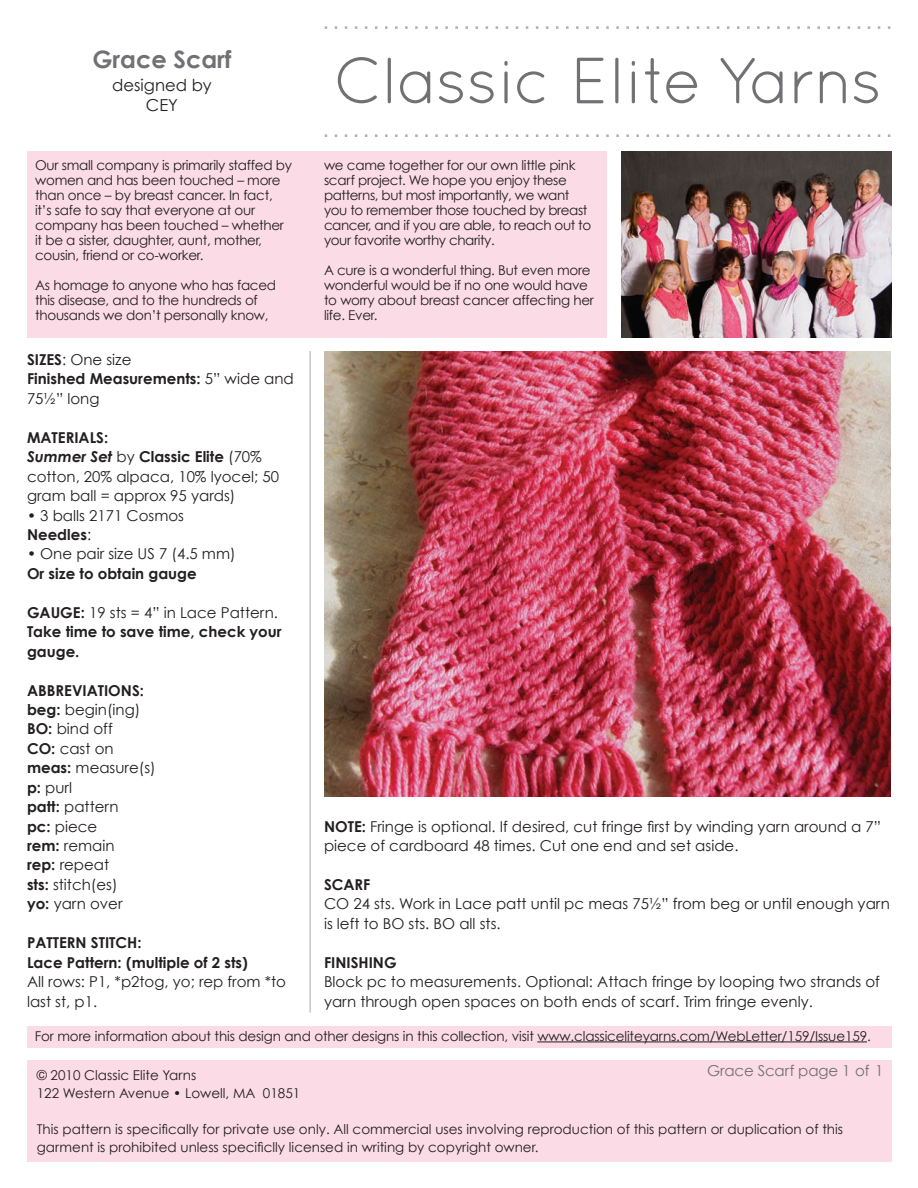
<style>
.page{position:relative;width:918px;height:1188px;background:#fff}
.page>*{position:absolute;margin:0;border:0;box-sizing:border-box;transform-origin:0 0}
.t1{font:700 24px "Century Gothic";color:#717074}
.t2{font:16.5px/19.8px "Century Gothic";color:#231f20;text-align:center}
.t3{font:15px/19.5px "Century Gothic";color:#231f20}
.t4{font:700 15px/19.5px "Century Gothic";color:#231f20}
.t5{font:15px "Century Gothic";letter-spacing:-.01em;color:#717074}
.t6{font:13.5px/15px "Century Gothic";letter-spacing:-.02em;color:#231f20}
.t7{font:13.5px/18px "Century Gothic";color:#231f20}
.s1{font-weight:400}
.s2{font-weight:700}
.s3{font-weight:700;font-style:italic}
</style>
<div class="page">
<div style="left:27px;top:151px;width:580px;height:187px;background:#fbdbe5"></div>
<svg style="left:338px;top:57px;width:39px;height:46px"></svg>
<hr style="left:388px;top:58px;width:3px;height:45px;background:#717074;border-radius:2px">
<svg style="left:400px;top:71px;width:30px;height:32px"></svg>
<svg style="left:439px;top:71px;width:24px;height:32px"></svg>
<svg style="left:470px;top:71px;width:24px;height:32px"></svg>
<svg style="left:504px;top:71px;width:4px;height:32px"></svg>
<svg style="left:504px;top:61px;width:4px;height:5px"></svg>
<svg style="left:517px;top:71px;width:28px;height:32px"></svg>
<svg style="left:577px;top:58px;width:26px;height:45px"></svg>
<hr style="left:615px;top:58px;width:3px;height:45px;background:#717074;border-radius:2px">
<hr style="left:632px;top:71px;width:3px;height:32px;background:#717074;border-radius:2px">
<svg style="left:632px;top:61px;width:3px;height:5px"></svg>
<svg style="left:645px;top:58px;width:15px;height:45px"></svg>
<svg style="left:666px;top:71px;width:31px;height:32px"></svg>
<svg style="left:720px;top:58px;width:63px;height:45px"></svg>
<svg style="left:794px;top:71px;width:18px;height:32px"></svg>
<svg style="left:820px;top:71px;width:26px;height:32px"></svg>
<svg style="left:854px;top:71px;width:24px;height:32px"></svg>
<img style="left:324px;top:351px;width:567px;height:445px">
<hr style="left:310px;top:351px;width:1px;height:661px;background:#aeafb3">
<div style="left:27px;top:1060px;width:864px;height:102px;background:#fbdbe5"></div>
<img style="left:621px;top:151px;width:271px;height:186px">
<div style="left:27px;top:1026px;width:864px;height:21px;background:#fbdbe5"></div>
<hr style="left:537px;top:1042px;width:330px;height:1px;background:#231f20">
<h1 class="t1" style="left:92px;top:44px;width:141px">Grace Scarf</h1>
<p class="t2" style="left:112px;top:75px;width:101px">designed by<br>CEY</p>
<p class="t6" style="left:35px;top:157px;width:258px">Our small company is primarily staffed by women and has been touched – more than once – by breast cancer. In fact, it’s safe to say that everyone at our company has been touched – whether it be a sister, daughter, aunt, mother, cousin, friend or co-worker.</p>
<p class="t6" style="left:35px;top:277px;width:243px">As homage to anyone who has faced this disease, and to the hundreds of thousands we don’t personally know,</p>
<p class="t4" style="left:27px;top:349px;width:268px">SIZES<span class="s1">: One size<br></span>Finished Measurements: <span class="s1">5” wide and<br>75½” long</span></p>
<p class="t3" style="left:27px;top:427px;width:254px"><span class="s2">MATERIALS:<br></span><span class="s3">Summer Set</span> by <span class="s2">Classic Elite</span> (70% cotton, 20% alpaca, 10% lyocel; 50 gram ball = approx 95 yards)</p>
<p class="t3" style="left:27px;top:505px;width:159px">• 3 balls 2171 Cosmos<br><span class="s2">Needles</span>:</p>
<p class="t3" style="left:27px;top:544px;width:210px">• One pair size US 7 (4.5 mm)</p>
<p class="t4" style="left:27px;top:563px;width:171px">Or size to obtain gauge</p>
<p class="t4" style="left:27px;top:602px;width:256px">GAUGE: <span class="s1">19 sts = 4” in Lace Pattern.<br></span>Take time to save time, check your gauge.</p>
<p class="t3" style="left:27px;top:680px;width:130px"><span class="s2">ABBREVIATIONS: beg:</span> begin(ing)<br><span class="s2">BO:</span> bind off<br><span class="s2">CO:</span> cast on <span class="s2">meas:</span> measure(s) <span class="s2">p:</span> purl<br><span class="s2">patt:</span> pattern<br><span class="s2">pc:</span> piece<br><span class="s2">rem:</span> remain<br><span class="s2">rep:</span> repeat<br><span class="s2">sts:</span> stitch(es)<br><span class="s2">yo:</span> yarn over</p>
<p class="t4" style="left:27px;top:933px;width:222px">PATTERN STITCH:<br>Lace Pattern: (multiple of 2 sts)</p>
<p class="t3" style="left:27px;top:972px;width:261px">All rows: P1, *p2tog, yo; rep from *to last st, p1.</p>
<p class="t6" style="left:324px;top:157px;width:269px">we came together for our own little pink scarf project. We hope you enjoy these patterns, but most importantly, we want you to remember those touched by breast cancer, and if you are able, to reach out to your favorite worthy charity.</p>
<p class="t6" style="left:324px;top:262px;width:271px">A cure is a wonderful thing. But even more wonderful would be if no one would have to worry about breast cancer affecting her life. Ever.</p>
<p class="t3" style="left:324px;top:816px;width:559px"><span class="s2">NOTE:</span> Fringe is optional. If desired, cut fringe first by winding yarn around a 7” piece of cardboard 48 times. Cut one end and set aside.</p>
<p class="t4" style="left:324px;top:874px;width:48px">SCARF</p>
<p class="t3" style="left:324px;top:894px;width:567px">CO 24 sts. Work in Lace patt until pc meas 75½” from beg or until enough yarn is left to BO sts. BO all sts.</p>
<p class="t4" style="left:324px;top:952px;width:74px">FINISHING</p>
<p class="t3" style="left:324px;top:972px;width:557px">Block pc to measurements. Optional: Attach fringe by looping two strands of yarn through open spaces on both ends of scarf. Trim fringe evenly.</p>
<p class="t6" style="left:35px;top:1028px;width:838px">For more information about this design and other designs in this collection, visit www.classiceliteyarns.com/WebLetter/159/Issue159.</p>
<p class="t5" style="left:707px;top:1061px;width:178px">Grace Scarf page 1 of 1</p>
<p class="t7" style="left:37px;top:1066px;width:265px">© 2010 Classic Elite Yarns<br>122 Western Avenue • Lowell, MA 01851</p>
<p class="t7" style="left:37px;top:1120px;width:808px">This pattern is specifically for private use only. All commercial uses involving reproduction of this pattern or duplication of this garment is prohibited unless specificlly licensed in writing by copyright owner.</p>
</div>
